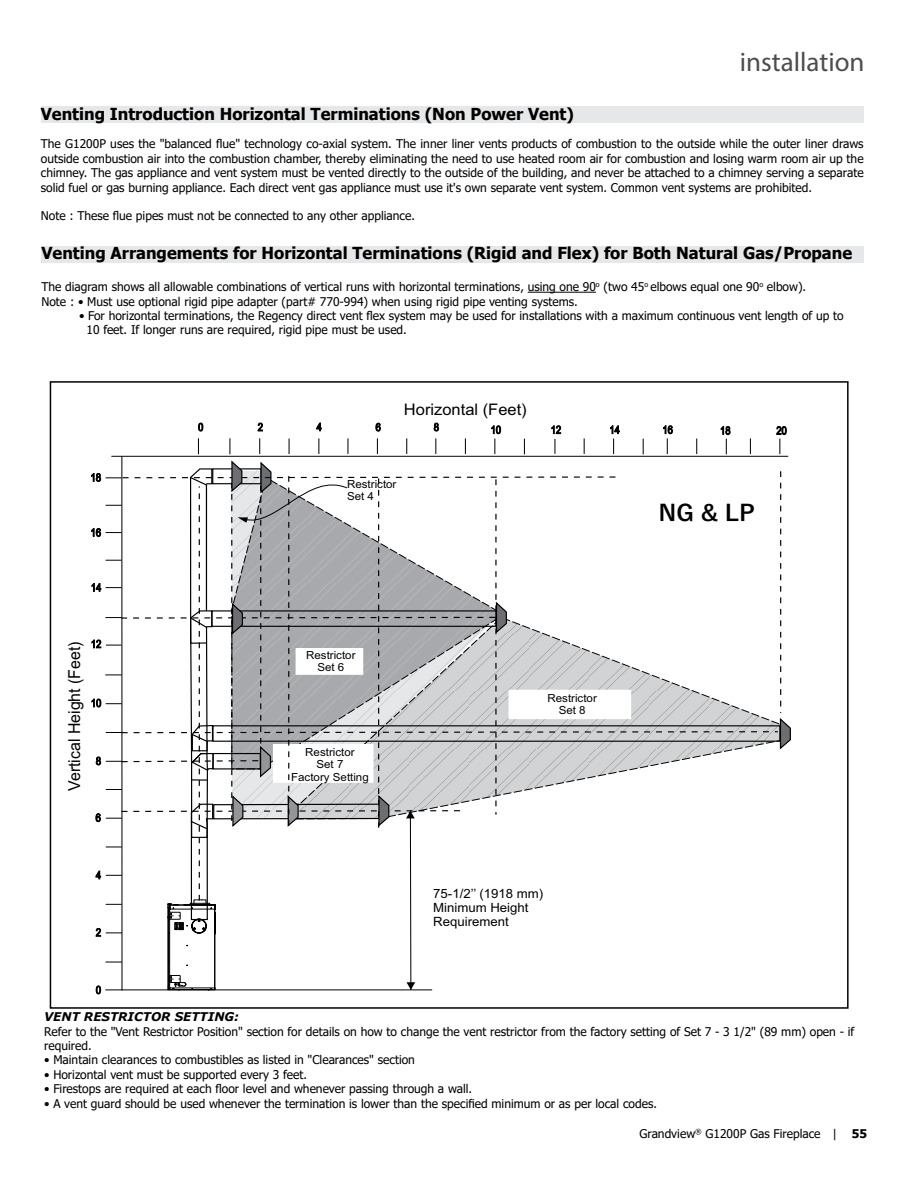
<style>
.page{position:relative;width:918px;height:1188px;background:#fff}
.page>*{position:absolute;margin:0;border:0;box-sizing:border-box;transform-origin:0 0}
.t1{font:27px "Myriad Pro";color:#4d4d4f}
.t2{font:700 22.35px "Yu Gothic";color:#000;scale:1.04 1}
.t3{font:700 16.5px "Tahoma";color:#000}
.t4{font:16.5px "Arial";color:#000}
.t5{font:15.9px "Arial";color:#000;scale:1.04 1}
.t6{font:12.75px/14.2px "Arial";color:#000;scale:1.04 1}
.t7{font:12px/14.4px "Tahoma";color:#000}
.t8{font:italic 700 12px "Verdana";color:#000}
.t9{font:11.1px/12.5px "Arial";color:#000;text-align:center;scale:1.04 1}
.t10{font:10.95px "Arial";color:#000;scale:.85 1}
.s1{font-weight:700}
</style>
<div class="page">
<hr style="left:122px;top:456px;width:1px;height:534px;background:#000">
<svg style="left:319px;top:438px;width:1px;height:16px"></svg>
<svg style="left:289px;top:439px;width:1px;height:15px"></svg>
<svg style="left:377px;top:438px;width:1px;height:16px"></svg>
<hr style="left:111px;top:456px;width:677px;height:1px;background:#000">
<svg style="left:436px;top:438px;width:1px;height:16px"></svg>
<svg style="left:259px;top:438px;width:1px;height:16px"></svg>
<svg style="left:555px;top:439px;width:1px;height:15px"></svg>
<svg style="left:348px;top:438px;width:1px;height:16px"></svg>
<svg style="left:406px;top:438px;width:1px;height:16px"></svg>
<svg style="left:465px;top:438px;width:1px;height:16px"></svg>
<svg style="left:584px;top:438px;width:1px;height:16px"></svg>
<svg style="left:667px;top:438px;width:1px;height:16px"></svg>
<svg style="left:750px;top:438px;width:1px;height:16px"></svg>
<svg style="left:495px;top:439px;width:1px;height:15px"></svg>
<svg style="left:613px;top:439px;width:1px;height:15px"></svg>
<svg style="left:696px;top:439px;width:1px;height:15px"></svg>
<svg style="left:780px;top:439px;width:1px;height:15px"></svg>
<svg style="left:230px;top:438px;width:1px;height:16px"></svg>
<svg style="left:198px;top:438px;width:1px;height:16px"></svg>
<svg style="left:524px;top:439px;width:1px;height:15px"></svg>
<svg style="left:643px;top:439px;width:1px;height:15px"></svg>
<svg style="left:726px;top:439px;width:1px;height:15px"></svg>
<svg style="left:105px;top:460px;width:686px;height:531px"></svg>
<div style="left:41px;top:246px;width:823px;height:16px;background:#e6e7e8"></div>
<hr style="left:528px;top:292px;width:68px;height:1px;background:#000">
<div style="left:41px;top:107px;width:823px;height:16px;background:#e6e7e8"></div>
<h1 class="t1" style="left:740px;top:45px;width:126px">installation</h1>
<h3 class="t3" style="left:41px;top:102px;width:535px">Venting Introduction Horizontal Terminations (Non Power Vent)</h3>
<p class="t7" style="left:41px;top:137px;width:824px;text-align:justify">The G1200P uses the "balanced flue" technology co-axial system. The inner liner vents products of combustion to the outside while the outer liner draws outside combustion air into the combustion chamber, thereby eliminating the need to use heated room air for combustion and losing warm room air up the chimney. The gas appliance and vent system must be vented directly to the outside of the building, and never be attached to a chimney serving a separate solid fuel or gas burning appliance. Each direct vent gas appliance must use it's own separate vent system. Common vent systems are prohibited.</p>
<p class="t7" style="left:41px;top:209px;width:376px">Note : These flue pipes must not be connected to any other appliance.</p>
<h3 class="t3" style="left:41px;top:241px;width:812px">Venting Arrangements for Horizontal Terminations (Rigid and Flex) for Both Natural Gas/Propane</h3>
<p class="t7" style="left:41px;top:280px;width:766px">The diagram shows all allowable combinations of vertical runs with horizontal terminations, using one 90<sup>o</sup> (two 45<sup>o</sup> elbows equal one 90<sup>o</sup> elbow).<br>Note : • Must use optional rigid pipe adapter (part# 770-994) when using rigid pipe venting systems.</p>
<p class="t7" style="left:87px;top:309px;width:759px;text-indent:-8px">• For horizontal terminations, the Regency direct vent flex system may be used for installations with a maximum continuous vent length of up to<br>10 feet. If longer runs are required, rigid pipe must be used.</p>
<p class="t10" style="left:91px;top:470px;width:14px">18</p>
<p class="t10" style="left:91px;top:525px;width:14px">16</p>
<p class="t10" style="left:91px;top:580px;width:14px">14</p>
<h3 class="t4" style="left:63px;top:791px;width:151px;rotate:-90deg">Vertical Height (Feet)</h3>
<p class="t10" style="left:91px;top:636px;width:14px">12</p>
<p class="t10" style="left:91px;top:696px;width:14px">10</p>
<p class="t10" style="left:96px;top:753px;width:8px">8</p>
<p class="t10" style="left:96px;top:810px;width:8px">6</p>
<p class="t10" style="left:96px;top:868px;width:8px">4</p>
<p class="t10" style="left:96px;top:925px;width:8px">2</p>
<p class="t10" style="left:96px;top:982px;width:8px">0</p>
<p class="t10" style="left:258px;top:420px;width:8px">2</p>
<p class="t10" style="left:317px;top:419px;width:8px">4</p>
<p class="t10" style="left:376px;top:420px;width:8px">6</p>
<h3 class="t5" style="left:404px;top:398px;width:120px">Horizontal (Feet)</h3>
<p class="t10" style="left:434px;top:420px;width:8px">8</p>
<p class="t10" style="left:491px;top:422px;width:14px">10</p>
<p class="t10" style="left:609px;top:422px;width:14px">14</p>
<p class="t10" style="left:663px;top:422px;width:14px">16</p>
<p class="t10" style="left:720px;top:423px;width:14px">18</p>
<p class="t10" style="left:776px;top:423px;width:14px">20</p>
<p class="t10" style="left:551px;top:422px;width:14px">12</p>
<p class="t9" style="left:347px;top:478px;width:49px;text-align:left">Restrictor<br>Set 4</p>
<h2 class="t2" style="left:658px;top:501px;width:95px">NG &amp; LP</h2>
<p class="t9" style="left:306px;top:649px;width:49px">Restrictor<br>Set 6</p>
<p class="t9" style="left:291px;top:746px;width:76px">Restrictor<br>Set 7<br>Factory Setting</p>
<p class="t9" style="left:548px;top:691px;width:49px">Restrictor<br>Set 8</p>
<p class="t6" style="left:433px;top:886px;width:107px">75-1/2’’ (1918 mm)<br>Minimum Height<br>Requirement</p>
<p class="t8" style="left:44px;top:1008px;width:196px">VENT RESTRICTOR SETTING:</p>
<p class="t7" style="left:44px;top:1025px;width:812px">Refer to the "Vent Restrictor Position" section for details on how to change the vent restrictor from the factory setting of Set 7 - 3 1/2" (89 mm) open - if required.</p>
<p class="t7" style="left:44px;top:1053px;width:372px">• Maintain clearances to combustibles as listed in "Clearances" section</p>
<p class="t7" style="left:44px;top:1068px;width:265px">• Horizontal vent must be supported every 3 feet.</p>
<p class="t7" style="left:44px;top:1082px;width:430px">• Firestops are required at each floor level and whenever passing through a wall.</p>
<p class="t7" style="left:44px;top:1097px;width:614px">• A vent guard should be used whenever the termination is lower than the specified minimum or as per local codes.</p>
<p class="t7" style="left:640px;top:1128px;width:229px">Grandview<sup>®</sup> G1200P Gas Fireplace | <span class="s1">55</span></p>
</div>
